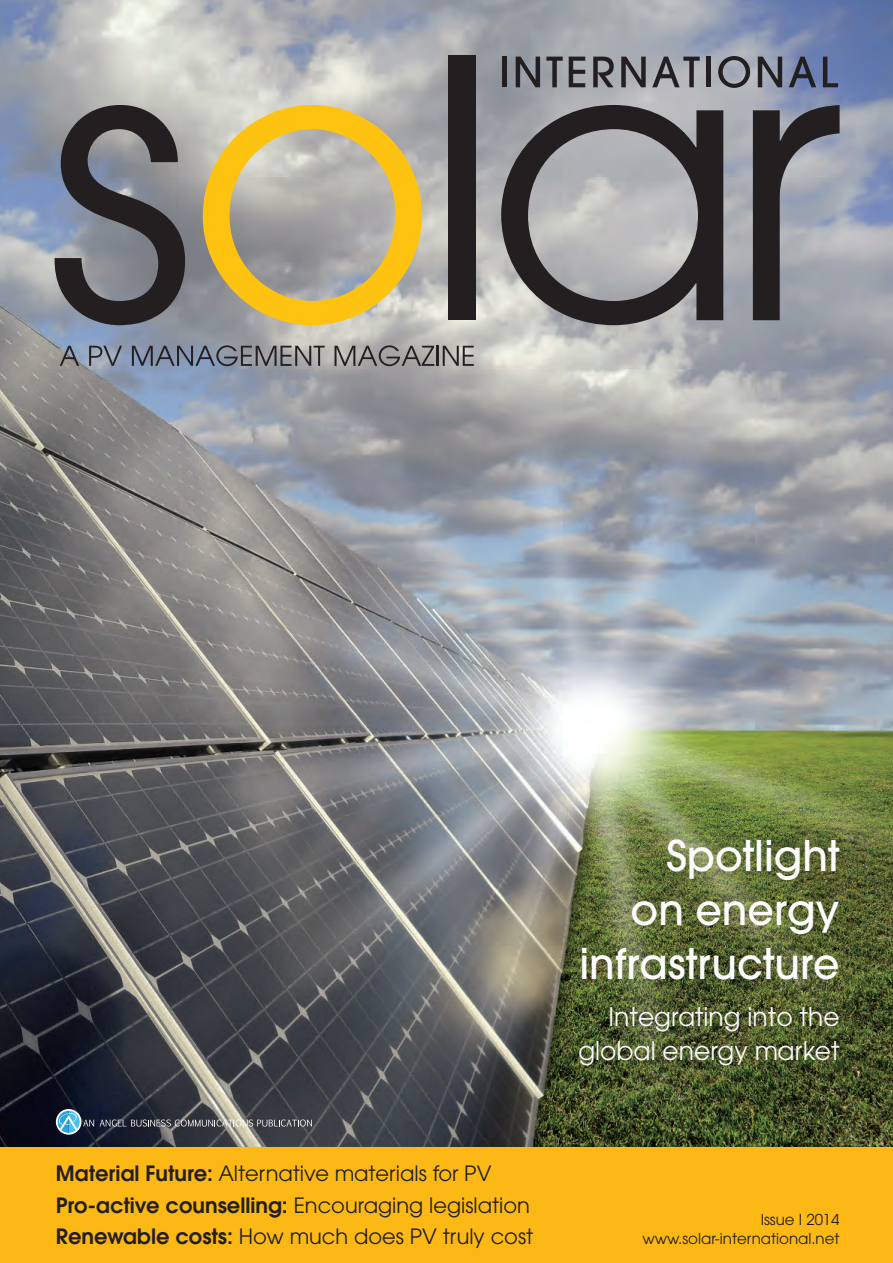
<style>
.page{position:relative;width:893px;height:1263px;background:#fff}
.page>*{position:absolute;margin:0;border:0;box-sizing:border-box;transform-origin:0 0}
.t1{font:500 42px/54px "Avant Garde";color:#fcfcfc;text-align:right}
.t2{font:25.5px/34.5px "Avant Garde";color:#fcfcfc;text-align:right}
.t3{font:21px/31.5px "Avant Garde";color:#231f20}
.t4{font:15px/19.5px "Avant Garde";color:#231f20;text-align:right}
.s1{font-weight:600}
</style>
<div class="page">
<img style="left:0;top:0;width:893px;height:1147px">
<svg style="left:55px;top:105px;width:130px;height:220px;background:#616268"></svg>
<svg style="left:203px;top:105px;width:219px;height:220px;background:#c7b37a"></svg>
<div style="left:448px;top:55px;width:27px;height:265px;background:#231f20"></div>
<svg style="left:501px;top:105px;width:222px;height:220px;background:#818182"></svg>
<svg style="left:753px;top:105px;width:87px;height:215px;background:#707178"></svg>
<svg style="left:60px;top:346px;width:19px;height:20px"></svg>
<svg style="left:89px;top:346px;width:33px;height:20px"></svg>
<svg style="left:132px;top:345px;width:193px;height:21px;background:#767b86"></svg>
<svg style="left:334px;top:345px;width:100px;height:21px;background:#888584"></svg>
<hr style="left:437px;top:346px;width:2px;height:20px;background:#231f20">
<svg style="left:443px;top:346px;width:31px;height:20px"></svg>
<hr style="left:502px;top:57px;width:4px;height:30px;background:#231f20">
<svg style="left:516px;top:57px;width:24px;height:30px"></svg>
<svg style="left:546px;top:57px;width:17px;height:30px"></svg>
<svg style="left:569px;top:57px;width:16px;height:30px"></svg>
<svg style="left:593px;top:57px;width:21px;height:30px"></svg>
<svg style="left:621px;top:57px;width:25px;height:30px"></svg>
<svg style="left:652px;top:57px;width:48px;height:30px"></svg>
<div style="left:706px;top:57px;width:5px;height:30px;background:#231f20"></div>
<svg style="left:718px;top:56px;width:32px;height:32px"></svg>
<svg style="left:758px;top:57px;width:24px;height:30px"></svg>
<svg style="left:789px;top:57px;width:27px;height:30px"></svg>
<svg style="left:823px;top:57px;width:15px;height:30px"></svg>
<svg style="left:100px;top:1119px;width:212px;height:7px"></svg>
<svg style="left:57px;top:1110px;width:37px;height:24px"></svg>
<div style="left:56px;top:1109px;width:26px;height:26px;border:2px solid #fff;border-radius:50%"></div>
<div style="left:0;top:1147px;width:893px;height:116px;background:#fcb814"></div>
<p class="t3" style="left:56px;top:1158px;width:479px"><span class="s1">Material Future:</span> Alternative materials for PV<br><span class="s1">Pro-active counselling:</span> Encouraging legislation<br><span class="s1">Renewable costs:</span> How much does PV truly cost</p>
<h1 class="t1" style="left:579px;top:829px;width:262px">Spotlight<br>on energy infrastructure</h1>
<p class="t2" style="left:578px;top:999px;width:263px">Integrating into the global energy market</p>
<p class="t4" style="left:642px;top:1209px;width:199px">Issue I 2014 www.solar-international.net</p>
</div>
